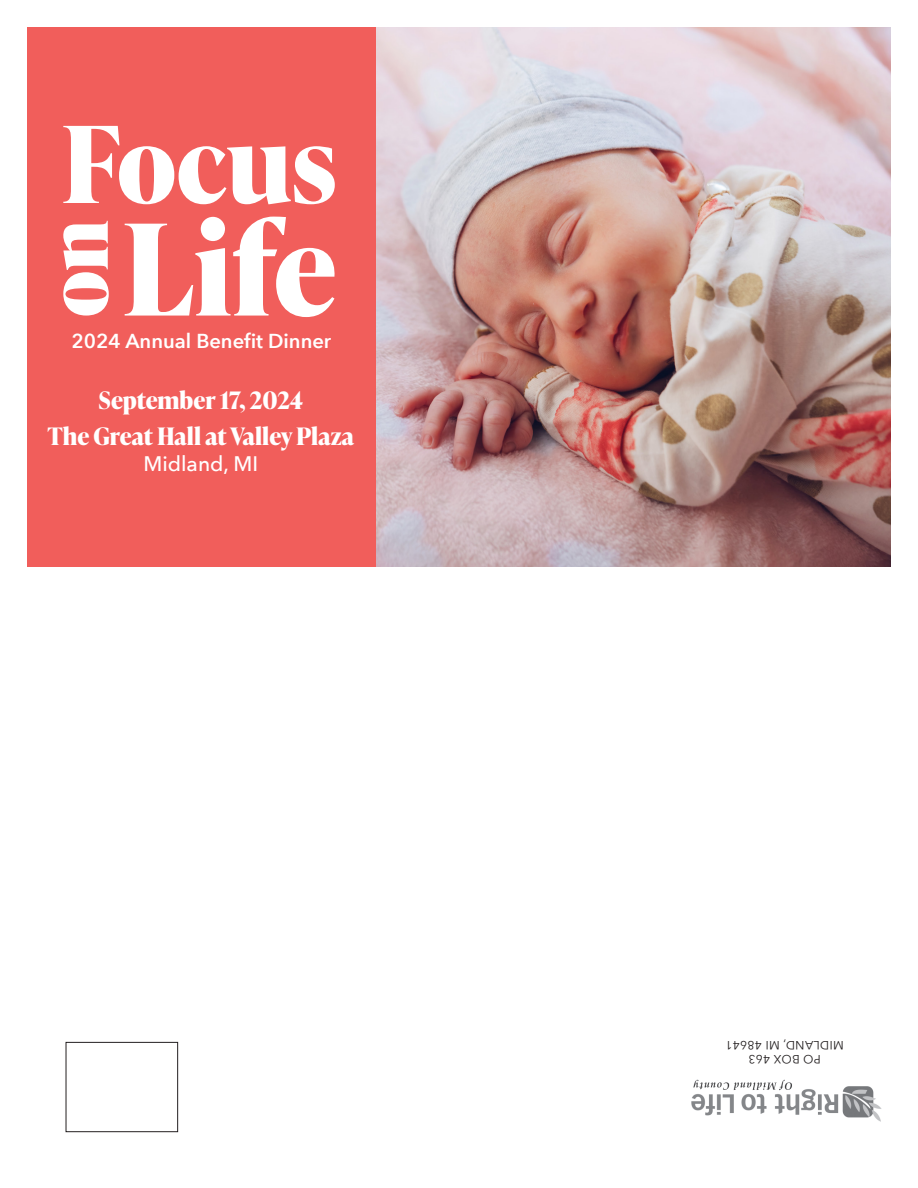
<style>
.page{position:relative;width:918px;height:1188px;background:#fff}
.page>*{position:absolute;margin:0;border:0;box-sizing:border-box;transform-origin:0 0}
.t1{font:700 24px "Ivy Presto Headline";color:#fff}
.t2{font:500 21px "Avenir Next";color:#fff}
.t3{font:600 20.1px "Avenir Next";color:#fff}
.t4{font:12px "Avenir Next";letter-spacing:.03em;color:#231f20}
</style>
<div class="page">
<div style="left:66px;top:1042px;width:112px;height:90px;border:1px solid #231f20"></div>
<img style="left:376px;top:27px;width:515px;height:540px">
<div style="left:27px;top:27px;width:349px;height:540px;background:#f15e5b"></div>
<svg style="left:63px;top:126px;width:272px;height:78px"></svg>
<svg style="left:63px;top:221px;width:46px;height:95px"></svg>
<svg style="left:125px;top:217px;width:210px;height:100px"></svg>
<img style="left:691px;top:1079px;width:191px;height:43px">
<p class="t3" style="left:72px;top:323px;width:261px">2024 Annual Benefit Dinner</p>
<p class="t1" style="left:99px;top:383px;width:206px">September 17, 2024</p>
<p class="t1" style="left:48px;top:419px;width:308px">The Great Hall at Valley Plaza</p>
<p class="t2" style="left:143px;top:445px;width:116px">Midland, MI</p>
<p class="t4" style="left:844px;top:1056px;width:120px;rotate:-180deg">MIDLAND, MI 48641</p>
<p class="t4" style="left:821px;top:1069px;width:74px;rotate:-180deg">PO BOX 463</p>
</div>
